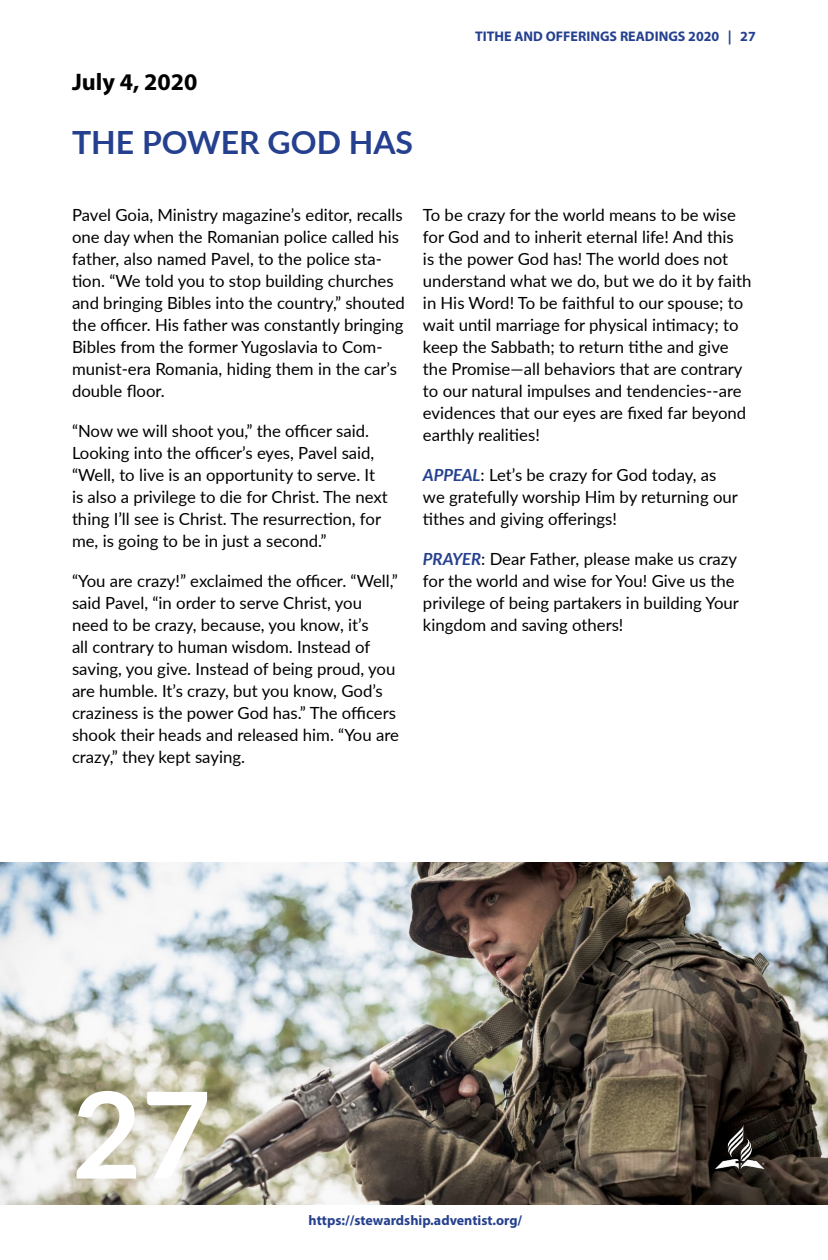
<style>
.page{position:relative;width:828px;height:1260px;background:#fff}
.page>*{position:absolute;margin:0;border:0;box-sizing:border-box;transform-origin:0 0}
.t1{font:700 120px "Lato";color:#fff}
.t2{font:700 32px "Lato";color:#25408f}
.t3{font:700 24px "Myriad Pro";color:#000}
.t4{font:16.8px/22px "Lato";color:#000}
.t5{font:700 14px "Myriad Pro";color:#25408f}
.s1{font-weight:700;font-style:italic;color:#25408f}
</style>
<div class="page">
<img style="left:0;top:862px;width:828px;height:342px">
<img style="left:706px;top:1110px;width:68px;height:68px">
<h3 class="t3" style="left:72px;top:66px;width:127px">July 4, 2020</h3>
<h2 class="t2" style="left:72px;top:119px;width:343px">THE POWER GOD HAS</h2>
<p class="t5" style="left:475px;top:27px;width:282px">TITHE AND OFFERINGS READINGS 2020 | 27</p>
<p class="t4" style="left:72px;top:203px;width:334px">Pavel Goia, Ministry magazine’s editor, recalls one day when the Romanian police called his father, also named Pavel, to the police sta&shy;tion. “We told you to stop building churches and bringing Bibles into the country,” shouted the officer. His father was constantly bringing Bibles from the former Yugoslavia to Com&shy;munist-era Romania, hiding them in the car’s double floor.</p>
<p class="t4" style="left:72px;top:419px;width:317px">“Now we will shoot you,” the officer said.<br>Looking into the officer’s eyes, Pavel said, “Well, to live is an opportunity to serve. It is also a privilege to die for Christ. The next thing I’ll see is Christ. The resurrection, for me, is going to be in just a second.”</p>
<p class="t4" style="left:72px;top:569px;width:329px">“You are crazy!” exclaimed the officer. “Well,” said Pavel, “in order to serve Christ, you need to be crazy, because, you know, it’s<br>all contrary to human wisdom. Instead of saving, you give. Instead of being proud, you are humble. It’s crazy, but you know, God’s craziness is the power God has.” The officers shook their heads and released him. “You are crazy,” they kept saying.</p>
<p class="t4" style="left:423px;top:203px;width:330px">To be crazy for the world means to be wise for God and to inherit eternal life! And this<br>is the power God has! The world does not understand what we do, but we do it by faith in His Word! To be faithful to our spouse; to wait until marriage for physical intimacy; to keep the Sabbath; to return tithe and give the Promise—all behaviors that are contrary to our natural impulses and tendencies--are evidences that our eyes are fixed far beyond earthly realities!</p>
<p class="t4" style="left:423px;top:463px;width:316px"><span class="s1">APPEAL</span>: Let’s be crazy for God today, as we gratefully worship Him by returning our tithes and giving offerings!</p>
<p class="t4" style="left:423px;top:547px;width:317px"><span class="s1">PRAYER</span>: Dear Father, please make us crazy for the world and wise for You! Give us the privilege of being partakers in building Your kingdom and saving others!</p>
<h1 class="t1" style="left:72px;top:1047px;width:141px">27</h1>
<p class="t5" style="left:309px;top:1211px;width:215px">https://stewardship.adventist.org/</p>
</div>
